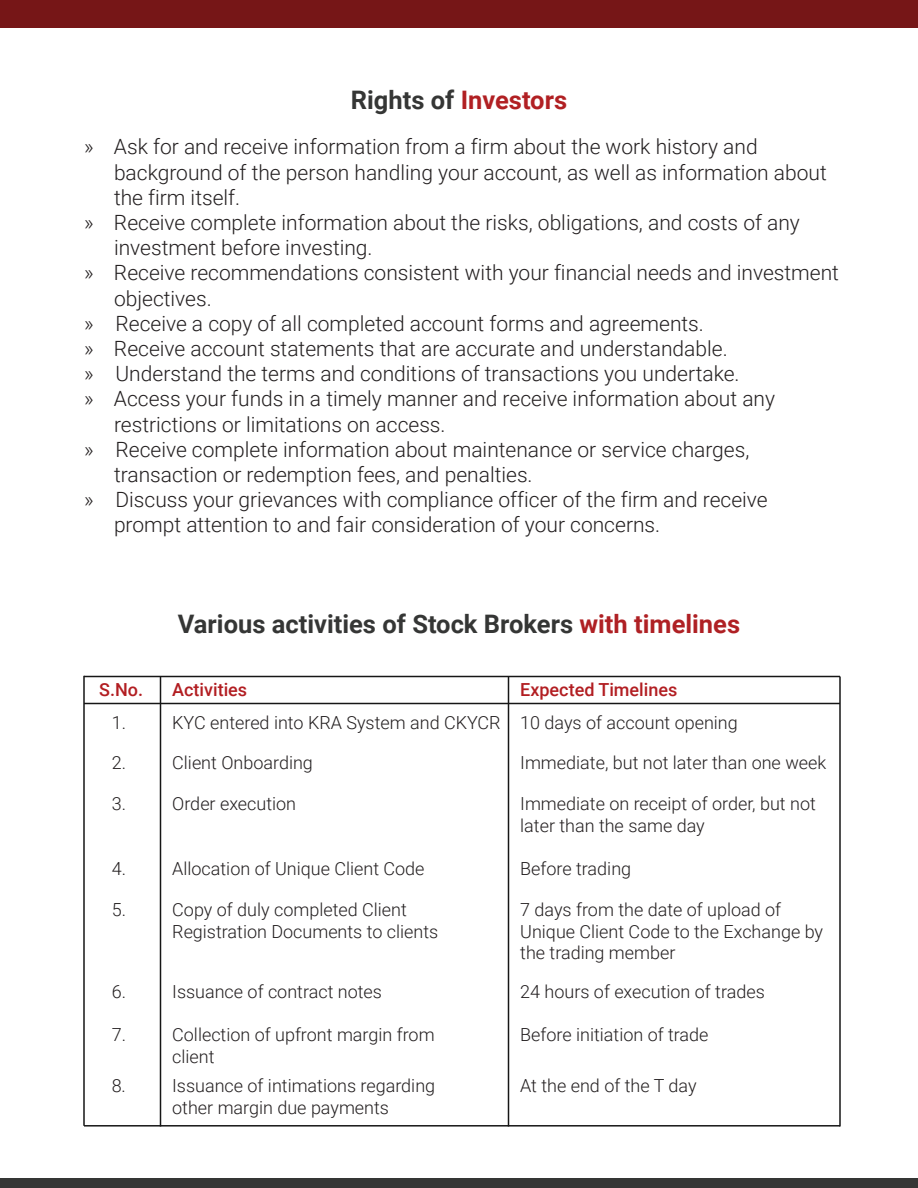
<style>
.page{position:relative;width:918px;height:1188px;background:#fff}
.page>*{position:absolute;margin:0;border:0;box-sizing:border-box;transform-origin:0 0}
.t1{font:700 25.5px "Roboto";color:#353635}
.t2{font:700 25.5px "Roboto";color:#b12023}
.t3{font:300 21px "Roboto";color:#231f20}
.t4{font:300 18px/21.6px "Roboto";color:#231f20}
.t5{font:500 18px "Roboto";color:#b21e22}
.s1{color:#353635}
.s2{color:#af2024}
</style>
<div class="page">
<hr style="left:84px;top:676px;width:756px;height:1px;background:#161616">
<hr style="left:84px;top:703px;width:756px;height:1px;background:#161616">
<hr style="left:84px;top:1125px;width:756px;height:2px;background:#161616">
<hr style="left:160px;top:676px;width:1px;height:450px;background:#161616">
<hr style="left:508px;top:676px;width:1px;height:450px;background:#161616">
<hr style="left:83px;top:676px;width:2px;height:450px;background:#161616">
<hr style="left:839px;top:676px;width:2px;height:450px;background:#161616">
<div style="left:0;top:1179px;width:918px;height:9px;background:#353635"></div>
<div style="left:0;top:0;width:918px;height:27px;background:#761617"></div>
<p class="t2" style="left:351px;top:82px;width:218px"><span class="s1">Rights of</span> Investors</p>
<p class="t3" style="left:84px;top:132px;width:675px">» Ask for and receive information from a firm about the work history and</p>
<p class="t3" style="left:114px;top:158px;width:714px">background of the person handling your account, as well as information about</p>
<p class="t3" style="left:114px;top:183px;width:128px">the firm itself.</p>
<p class="t3" style="left:84px;top:208px;width:717px">» Receive complete information about the risks, obligations, and costs of any</p>
<p class="t3" style="left:114px;top:233px;width:260px">investment before investing.</p>
<p class="t3" style="left:84px;top:258px;width:756px">» Receive recommendations consistent with your financial needs and investment</p>
<p class="t3" style="left:114px;top:284px;width:99px">objectives.</p>
<p class="t3" style="left:84px;top:309px;width:621px">» Receive a copy of all completed account forms and agreements.</p>
<p class="t3" style="left:84px;top:334px;width:645px">» Receive account statements that are accurate and understandable.</p>
<p class="t3" style="left:84px;top:359px;width:657px">» Understand the terms and conditions of transactions you undertake.</p>
<p class="t3" style="left:84px;top:384px;width:693px">» Access your funds in a timely manner and receive information about any</p>
<p class="t3" style="left:114px;top:410px;width:333px">restrictions or limitations on access.</p>
<p class="t3" style="left:84px;top:435px;width:667px">» Receive complete information about maintenance or service charges,</p>
<p class="t3" style="left:114px;top:460px;width:420px">transaction or redemption fees, and penalties.</p>
<p class="t3" style="left:84px;top:485px;width:685px">» Discuss your grievances with compliance officer of the firm and receive</p>
<p class="t3" style="left:114px;top:510px;width:548px">prompt attention to and fair consideration of your concerns.</p>
<p class="t1" style="left:178px;top:606px;width:564px">Various activities of Stock Brokers <span class="s2">with timelines</span></p>
<p class="t5" style="left:99px;top:677px;width:45px">S.No.</p>
<p class="t5" style="left:172px;top:677px;width:77px">Activities</p>
<p class="t4" style="left:172px;top:711px;width:330px">KYC entered into KRA System and CKYCR</p>
<p class="t4" style="left:172px;top:751px;width:142px">Client Onboarding</p>
<p class="t4" style="left:172px;top:792px;width:125px">Order execution</p>
<p class="t4" style="left:112px;top:711px;width:16px">1.</p>
<p class="t4" style="left:112px;top:751px;width:16px">2.</p>
<p class="t4" style="left:112px;top:792px;width:16px">3.</p>
<p class="t5" style="left:520px;top:677px;width:159px">Expected Timelines</p>
<p class="t4" style="left:520px;top:711px;width:219px">10 days of account opening</p>
<p class="t4" style="left:520px;top:751px;width:308px">Immediate, but not later than one week</p>
<p class="t4" style="left:520px;top:792px;width:297px">Immediate on receipt of order, but not later than the same day</p>
<p class="t4" style="left:112px;top:857px;width:16px">4.</p>
<p class="t4" style="left:172px;top:857px;width:254px">Allocation of Unique Client Code</p>
<p class="t4" style="left:520px;top:857px;width:112px">Before trading</p>
<p class="t4" style="left:112px;top:898px;width:16px">5.</p>
<p class="t4" style="left:172px;top:898px;width:268px">Copy of duly completed Client<br>Registration Documents to clients</p>
<p class="t4" style="left:520px;top:898px;width:304px">7 days from the date of upload of<br>Unique Client Code to the Exchange by the trading member</p>
<p class="t4" style="left:112px;top:980px;width:16px">6.</p>
<p class="t4" style="left:172px;top:980px;width:211px">Issuance of contract notes</p>
<p class="t4" style="left:520px;top:980px;width:246px">24 hours of execution of trades</p>
<p class="t4" style="left:112px;top:1023px;width:16px">7.</p>
<p class="t4" style="left:520px;top:1023px;width:190px">Before initiation of trade</p>
<p class="t4" style="left:172px;top:1074px;width:265px">Issuance of intimations regarding other margin due payments</p>
<p class="t4" style="left:172px;top:1023px;width:264px">Collection of upfront margin from client</p>
<p class="t4" style="left:112px;top:1074px;width:16px">8.</p>
<p class="t4" style="left:520px;top:1074px;width:178px">At the end of the T day</p>
</div>
